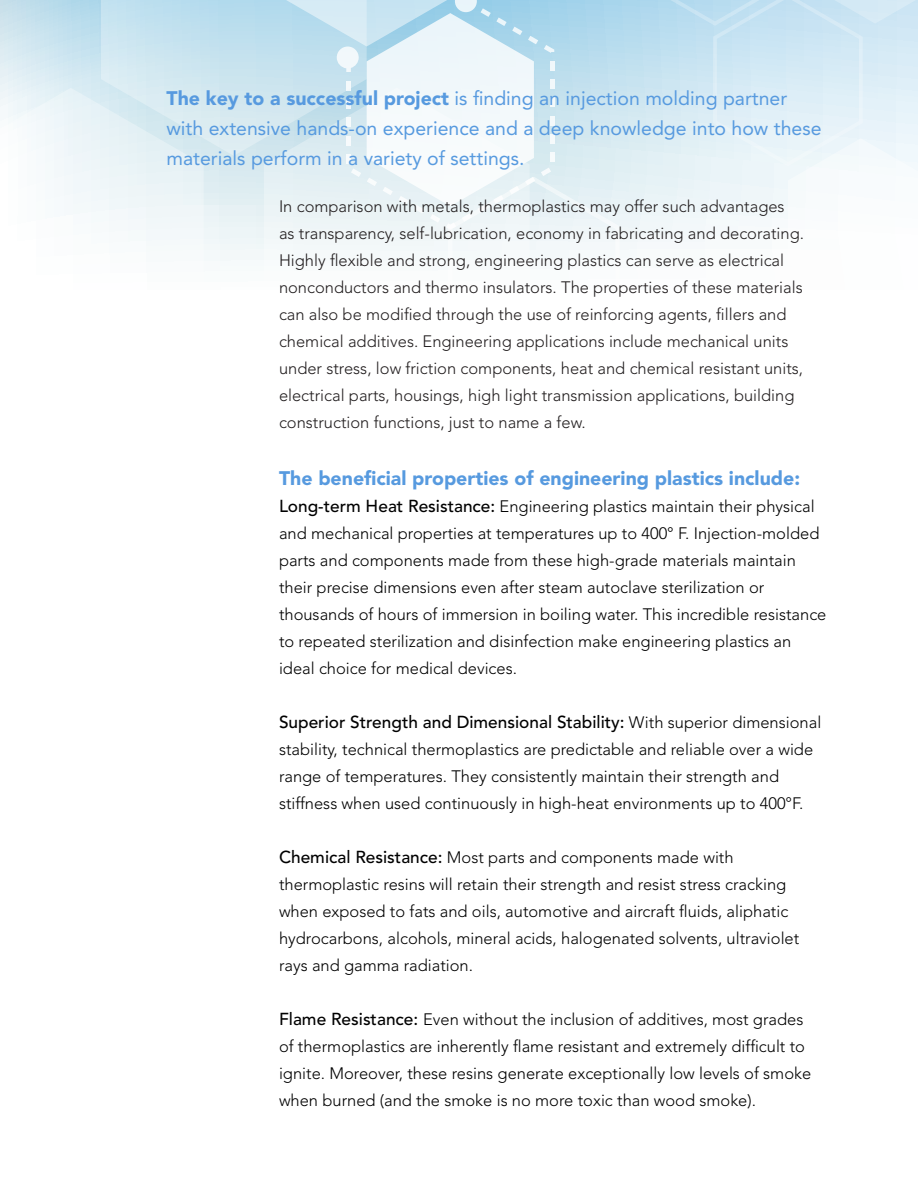
<style>
.page{position:relative;width:918px;height:1188px;background:#fff}
.page>*{position:absolute;margin:0;border:0;box-sizing:border-box;transform-origin:0 0}
.boldout{font:19.5px/30px "Avenir";color:#579adf}
.t1{font:900 19.5px "Avenir";color:#579adf}
.t2{font:500 17.25px "Avenir";color:#000}
.t3{font:300 16.5px/27px "Avenir";color:#000}
.t4{font:300 16.5px/27px "Avenir";color:#231f20}
.s1{font-weight:900}
.s2{font-weight:500;font-size:17.25px}
.s3{font-weight:300;font-size:16.5px}
</style>
<div class="page">
<div style="left:0;top:0;width:918px;height:290px;background:linear-gradient(to bottom,#aed7eb,#fffffc)"></div>
<svg style="left:640px;top:0;width:278px;height:290px"></svg>
<svg style="left:0;top:0;width:620px;height:290px"></svg>
<p class="boldout" style="left:166px;top:84px;width:657px"><span class="s1">The key to a successful project</span> is finding an injection molding partner with extensive hands-on experience and a deep knowledge into how these materials perform in a variety of settings.</p>
<p class="t4" style="left:279px;top:193px;width:527px">In comparison with metals, thermoplastics may offer such advantages as transparency, self-lubrication, economy in fabricating and decorating.<br>Highly flexible and strong, engineering plastics can serve as electrical nonconductors and thermo insulators. The properties of these materials can also be modified through the use of reinforcing agents, fillers and chemical additives. Engineering applications include mechanical units under stress, low friction components, heat and chemical resistant units, electrical parts, housings, high light transmission applications, building construction functions, just to name a few.</p>
<p class="t1" style="left:279px;top:466px;width:523px">The beneficial properties of engineering plastics include:</p>
<p class="t3" style="left:279px;top:493px;width:549px"><span class="s2">Long-term Heat Resistance:</span> Engineering plastics maintain their physical and mechanical properties at temperatures up to 400° F. Injection-molded parts and components made from these high-grade materials maintain their precise dimensions even after steam autoclave sterilization or thousands of hours of immersion in boiling water. This incredible resistance to repeated sterilization and disinfection make engineering plastics an ideal choice for medical devices.</p>
<p class="t2" style="left:279px;top:712px;width:544px">Superior Strength and Dimensional Stability: <span class="s3">With superior dimensional</span></p>
<p class="t3" style="left:279px;top:736px;width:536px">stability, technical thermoplastics are predictable and reliable over a wide range of temperatures. They consistently maintain their strength and stiffness when used continuously in high-heat environments up to 400°F.</p>
<p class="t3" style="left:279px;top:844px;width:522px"><span class="s2">Chemical Resistance:</span> Most parts and components made with thermoplastic resins will retain their strength and resist stress cracking when exposed to fats and oils, automotive and aircraft fluids, aliphatic hydrocarbons, alcohols, mineral acids, halogenated solvents, ultraviolet rays and gamma radiation.</p>
<p class="t3" style="left:279px;top:1006px;width:534px"><span class="s2">Flame Resistance:</span> Even without the inclusion of additives, most grades of thermoplastics are inherently flame resistant and extremely difficult to ignite. Moreover, these resins generate exceptionally low levels of smoke when burned (and the smoke is no more toxic than wood smoke).</p>
</div>
